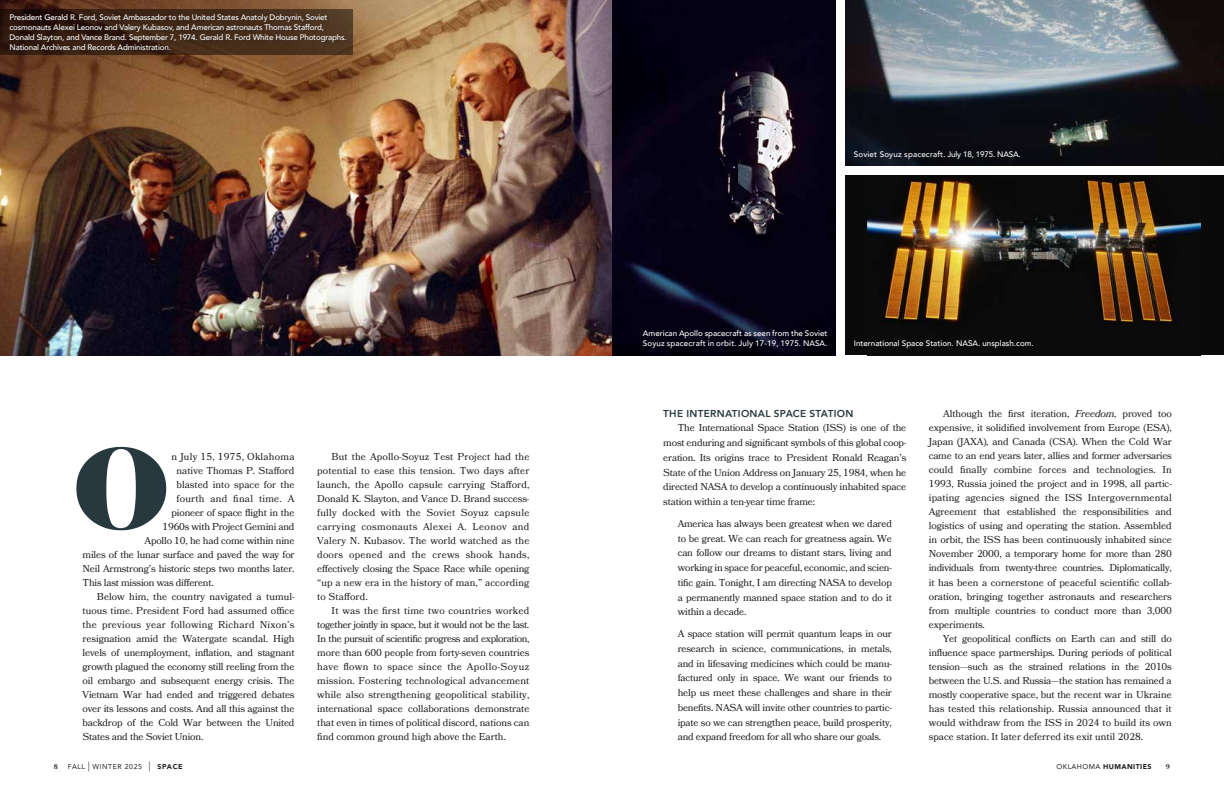
<style>
.page{position:relative;width:1224px;height:792px;background:#fff}
.page>*{position:absolute;margin:0;border:0;box-sizing:border-box;transform-origin:0 0}
.t1{font:110.9px "Elephant";color:#27393f}
.t2{font:10px/14.1px "Bookmania";letter-spacing:-.02em;color:#231f20;text-align:justify}
.t3{font:10px "Bookmania";color:#231f20}
.t4{font:10px "Bookmania";letter-spacing:.02em;color:#231f20}
.t5{font:800 10px "Avenir";letter-spacing:.03em;color:#27393f}
.t6{font:500 8px/10px "Avenir";letter-spacing:-.02em;color:#fff}
.t7{font:500 8px/10px "Avenir";color:#fff}
.t8{font:500 8px "Avenir";letter-spacing:.02em;color:#fff}
.t9{font:7px "Avenir";letter-spacing:.08em;color:#231f20}
.t10{font:900 7px "Avenir";letter-spacing:.06em;color:#231f20}
.t11{font:600 7px "Bookmania";color:#231f20}
.t12{font:600 7px "Bookmania";color:#231f20}
.s1{font-style:italic}
.s2{font-weight:300;font-size:10px}
.s3{font-weight:900}
.s4{font-weight:400}
</style>
<div class="page">
<img style="left:0;top:0;width:835px;height:355px">
<img style="left:845px;top:0;width:379px;height:165px">
<div style="left:845px;top:176px;width:379px;height:179px;background:#0a0a0a"></div>
<img style="left:867px;top:176px;width:334px;height:148px">
<svg style="left:0;top:9px;width:353px;height:46px;background:#3d2516"></svg>
<div style="left:9px;top:14px;width:339px;height:38px;background:#231f20;opacity:.55"></div>
<p class="t6" style="left:10px;top:12px;width:339px">President Gerald R. Ford, Soviet Ambassador to the United States Anatoly Dobrynin, Soviet cosmonauts Alexei Leonov and Valery Kubasov, and American astronauts Thomas Stafford, Donald Slayton, and Vance Brand. September 7, 1974. Gerald R. Ford White House Photographs.<br>National Archives and Records Administration.</p>
<h1 class="t1" style="left:71px;top:420px;width:102px">O</h1>
<p class="t4" style="left:172px;top:451px;width:124px">n July 15, 1975, Oklahoma</p>
<p class="t3" style="left:177px;top:465px;width:120px">native Thomas P. Stafford</p>
<p class="t3" style="left:177px;top:479px;width:120px">blasted into space for the</p>
<p class="t4" style="left:177px;top:493px;width:120px">fourth and final time. A</p>
<p class="t2" style="left:172px;top:506px;width:124px">pioneer of space flight in the</p>
<p class="t2" style="left:163px;top:520px;width:134px">1960s with Project Gemini and</p>
<p class="t2" style="left:145px;top:534px;width:152px">Apollo 10, he had come within nine</p>
<p class="t2" style="left:83px;top:548px;width:214px">miles of the lunar surface and paved the way for</p>
<p class="t2" style="left:83px;top:562px;width:213px">Neil Armstrong’s historic steps two months later.</p>
<p class="t2" style="left:83px;top:576px;width:133px">This last mission was different.</p>
<p class="t3" style="left:97px;top:591px;width:199px">Below him, the country navigated a tumul-</p>
<p class="t3" style="left:83px;top:605px;width:213px">tuous time. President Ford had assumed office</p>
<p class="t4" style="left:83px;top:619px;width:214px">the previous year following Richard Nixon’s</p>
<p class="t2" style="left:83px;top:632px;width:214px">resignation amid the Watergate scandal. High</p>
<p class="t2" style="left:83px;top:646px;width:213px">levels of unemployment, inflation, and stagnant</p>
<p class="t2" style="left:83px;top:660px;width:214px">growth plagued the economy still reeling from the</p>
<p class="t2" style="left:83px;top:674px;width:214px">oil embargo and subsequent energy crisis. The</p>
<p class="t2" style="left:83px;top:688px;width:214px">Vietnam War had ended and triggered debates</p>
<p class="t2" style="left:83px;top:702px;width:213px">over its lessons and costs. And all this against the</p>
<p class="t2" style="left:83px;top:716px;width:213px">backdrop of the Cold War between the United</p>
<p class="t2" style="left:83px;top:730px;width:122px">States and the Soviet Union.</p>
<p class="t2" style="left:317px;top:450px;width:214px;text-indent:14px">But the Apollo-Soyuz Test Project had the potential to ease this tension. Two days after launch, the Apollo capsule carrying Stafford, Donald K. Slayton, and Vance D. Brand success&shy;fully docked with the Soviet Soyuz capsule carrying cosmonauts Alexei A. Leonov and Valery N. Kubasov. The world watched as the doors opened and the crews shook hands, effectively closing the Space Race while opening “up a new era in the history of man,” according to Stafford.</p>
<p class="t2" style="left:317px;top:604px;width:214px;text-indent:14px">It was the first time two countries worked together jointly in space, but it would not be the last.<br>In the pursuit of scientific progress and exploration, more than 600 people from forty-seven countries have flown to space since the Apollo-Soyuz mission. Fostering technological advancement while also strengthening geopolitical stability, international space collaborations demonstrate that even in times of political discord, nations can find common ground high above the Earth.</p>
<p class="t8" style="left:854px;top:147px;width:168px">Soviet Soyuz spacecraft. July 18, 1975. NASA.</p>
<p class="t7" style="left:643px;top:328px;width:186px">American Apollo spacecraft as seen from the Soviet<br>Soyuz spacecraft in orbit. July 17-19, 1975. NASA.</p>
<p class="t7" style="left:854px;top:338px;width:181px">International Space Station. NASA. unsplash.com.</p>
<p class="t5" style="left:663px;top:405px;width:192px">THE INTERNATIONAL SPACE STATION</p>
<p class="t2" style="left:663px;top:421px;width:245px;line-height:14.7px;text-indent:14px">The International Space Station (ISS) is one of the most enduring and significant symbols of this global coop&shy;eration. Its origins trace to President Ronald Reagan’s State of the Union Address on January 25, 1984, when he directed NASA to develop a continuously inhabited space station within a ten-year time frame:</p>
<p class="t2" style="left:678px;top:516px;width:216px;line-height:14.7px">America has always been greatest when we dared to be great. We can reach for greatness again. We can follow our dreams to distant stars, living and working in space for peaceful, economic, and scien&shy;tific gain. Tonight, I am directing NASA to develop a permanently manned space station and to do it within a decade.</p>
<p class="t2" style="left:678px;top:626px;width:216px;line-height:14.7px">A space station will permit quantum leaps in our research in science, communications, in metals, and in lifesaving medicines which could be manu&shy;factured only in space. We want our friends to help us meet these challenges and share in their benefits. NASA will invite other countries to partic&shy;ipate so we can strengthen peace, build prosperity, and expand freedom for all who share our goals.</p>
<p class="t2" style="left:929px;top:406px;width:245px;text-indent:14px">Although the first iteration, <span class="s1">Freedom,</span> proved too expensive, it solidified involvement from Europe (ESA), Japan (JAXA), and Canada (CSA). When the Cold War came to an end years later, allies and former adversaries could finally combine forces and technologies. In 1993, Russia joined the project and in 1998, all partic&shy;ipating agencies signed the ISS Intergovernmental Agreement that established the responsibilities and logistics of using and operating the station. Assembled in orbit, the ISS has been continuously inhabited since November 2000, a temporary home for more than 280 individuals from twenty-three countries. Diplomatically, it has been a cornerstone of peaceful scientific collab&shy;oration, bringing together astronauts and researchers from multiple countries to conduct more than 3,000 experiments.</p>
<p class="t2" style="left:929px;top:631px;width:245px;text-indent:14px">Yet geopolitical conflicts on Earth can and still do influence space partnerships. During periods of political tension—such as the strained relations in the 2010s between the U.S. and Russia—the station has remained a mostly cooperative space, but the recent war in Ukraine has tested this relationship. Russia announced that it would withdraw from the ISS in 2024 to build its own space station. It later deferred its exit until 2028.</p>
<p class="t11" style="left:54px;top:762px;width:6px">8</p>
<p class="t9" style="left:68px;top:761px;width:116px">FALL <span class="s2">|</span> WINTER 2025 <span class="s2">|</span> <span class="s3">SPACE</span></p>
<p class="t10" style="left:1057px;top:760px;width:96px"><span class="s4">OKLAHOMA</span> HUMANITIES</p>
<p class="t12" style="left:1166px;top:762px;width:6px">9</p>
</div>
